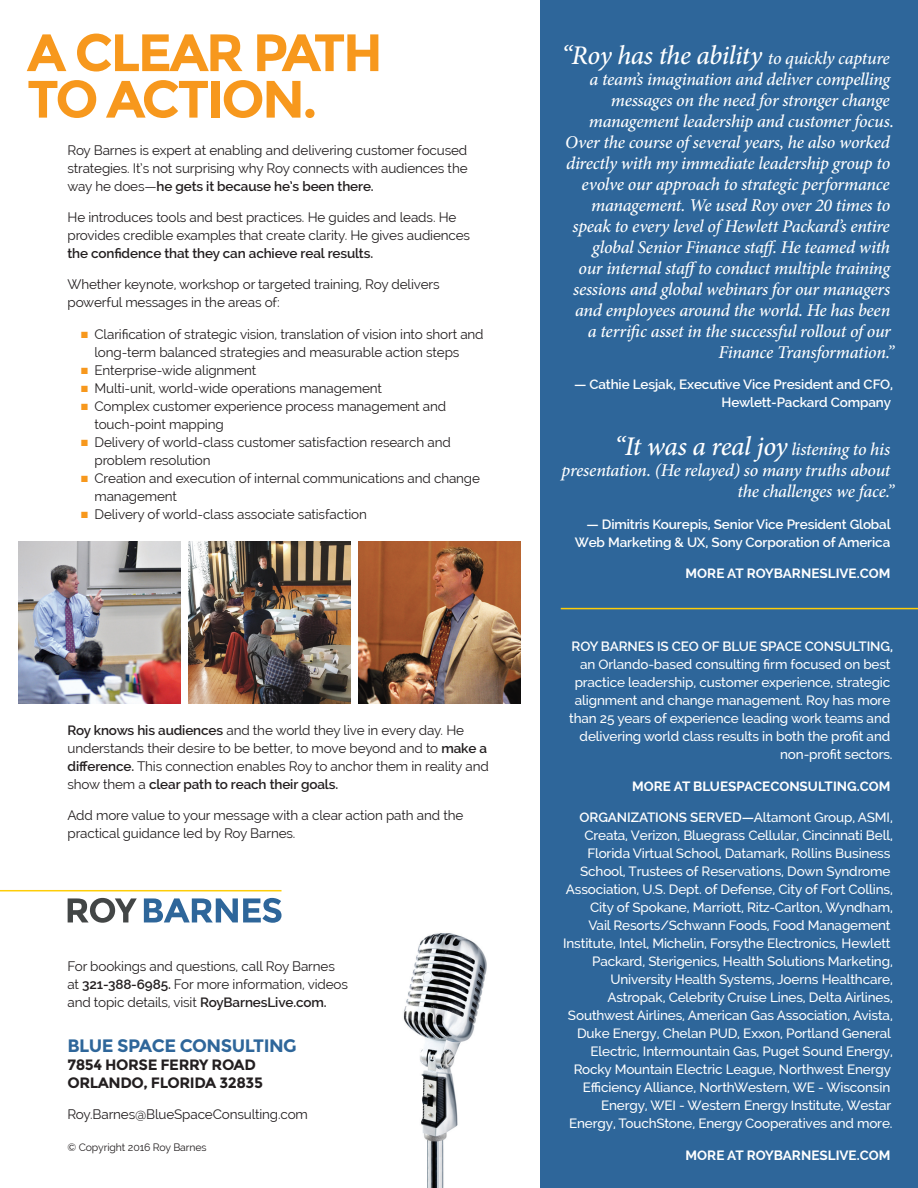
<style>
.page{position:relative;width:918px;height:1188px;background:#fff}
.page>*{position:absolute;margin:0;border:0;box-sizing:border-box;transform-origin:0 0}
.t1{font:700 52.5px/46.5px "Montserrat";letter-spacing:-.05em;color:#f7981d}
.t2{font:italic 500 27px "Minion Pro";letter-spacing:-.015em;color:#fff}
.t3{font:italic 500 18px/21px "Minion Pro";letter-spacing:-.015em;color:#fff;text-align:right}
.t4{font:700 18px "Montserrat";letter-spacing:-.03em;color:#2e669a}
.t5{font:700 15px/18px "Montserrat";letter-spacing:-.03em;color:#231f20}
.t6{font:13.5px/18px "Raleway";letter-spacing:-.01em;color:#231f20}
.t7{font:500 13.5px/18px "Raleway";letter-spacing:-.01em;color:#fff;text-align:right}
.t8{font:600 13.5px/18px "Raleway";letter-spacing:-.01em;color:#fff;text-align:right}
.t9{font:700 13.5px "Raleway";color:#fff}
.t10{font:600 13.5px "Raleway";letter-spacing:-.01em;color:#231f20}
.t11{font:10.5px "Raleway";letter-spacing:-.01em;color:#231f20}
.s1{font-weight:600}
.s2{color:#f7981d}
.s3{font-size:18px}
</style>
<div class="page">
<img style="left:403px;top:933px;width:84px;height:255px">
<svg style="left:68px;top:898px;width:69px;height:25px"></svg>
<svg style="left:144px;top:898px;width:138px;height:25px"></svg>
<hr style="left:0;top:890px;width:282px;height:1px;background:#fecd08">
<div style="left:540px;top:0;width:378px;height:1188px;background:#2e669a"></div>
<hr style="left:561px;top:608px;width:357px;height:1px;background:#fecd08">
<img style="left:358px;top:542px;width:162px;height:162px">
<img style="left:189px;top:542px;width:162px;height:162px">
<img style="left:19px;top:541px;width:162px;height:162px">
<h1 class="t1" style="left:27px;top:30px;width:357px">A CLEAR PATH<br>TO ACTION.</h1>
<p class="t6" style="left:68px;top:141px;width:402px;text-align:justify">Roy Barnes is expert at enabling and delivering customer focused strategies. It’s not surprising why Roy connects with audiences the way he does—<span class="s1">he gets it because he’s been there.</span></p>
<p class="t6" style="left:68px;top:208px;width:404px">He introduces tools and best practices. He guides and leads. He provides credible examples that create clarity. He gives audiences</p>
<p class="t10" style="left:68px;top:245px;width:307px">the confidence that they can achieve real results.</p>
<p class="t6" style="left:68px;top:276px;width:374px">Whether keynote, workshop or targeted training, Roy delivers powerful messages in the areas of:</p>
<p class="t6" style="left:94px;top:325px;width:391px;text-indent:-13px"><span class="s2">■</span> Clarification of strategic vision, translation of vision into short and long-term balanced strategies and measurable action steps</p>
<p class="t6" style="left:81px;top:361px;width:177px"><span class="s2">■</span> Enterprise-wide alignment</p>
<p class="t6" style="left:81px;top:379px;width:302px"><span class="s2">■</span> Multi-unit, world-wide operations management</p>
<p class="t6" style="left:94px;top:397px;width:353px;text-indent:-13px"><span class="s2">■</span> Complex customer experience process management and touch-point mapping</p>
<p class="t6" style="left:94px;top:433px;width:358px;text-indent:-13px"><span class="s2">■</span> Delivery of world-class customer satisfaction research and problem resolution</p>
<p class="t6" style="left:94px;top:469px;width:387px;text-indent:-13px"><span class="s2">■</span> Creation and execution of internal communications and change management</p>
<p class="t6" style="left:81px;top:505px;width:287px"><span class="s2">■</span> Delivery of world-class associate satisfaction</p>
<p class="t6" style="left:68px;top:721px;width:423px"><span class="s1">Roy knows his audiences</span> and the world they live in every day. He understands their desire to be better, to move beyond and to <span class="s1">make a difference.</span> This connection enables Roy to anchor them in reality and show them a <span class="s1">clear path to reach their goals.</span></p>
<p class="t6" style="left:68px;top:807px;width:397px">Add more value to your message with a clear action path and the practical guidance led by Roy Barnes.</p>
<p class="t6" style="left:67px;top:957px;width:282px">For bookings and questions, call Roy Barnes at <span class="s1">321-388-6985.</span> For more information, videos and topic details, visit <span class="s1">RoyBarnesLive.com.</span></p>
<h3 class="t4" style="left:67px;top:1035px;width:231px">BLUE SPACE CONSULTING</h3>
<p class="t5" style="left:67px;top:1055px;width:197px">7854 HORSE FERRY ROAD<br>ORLANDO, FLORIDA 32835</p>
<p class="t6" style="left:67px;top:1105px;width:242px">Roy.Barnes@BlueSpaceConsulting.com</p>
<p class="t11" style="left:67px;top:1141px;width:141px">© Copyright 2016 Roy Barnes</p>
<h2 class="t2" style="left:561px;top:37px;width:330px">“Roy has the ability <span class="s3">to quickly capture</span></h2>
<p class="t3" style="left:565px;top:69px;width:330px">a team’s imagination and deliver compelling messages on the need for stronger change management leadership and customer focus.<br>Over the course of several years, he also worked directly with my immediate leadership group to evolve our approach to strategic performance management. We used Roy over 20 times to speak to every level of Hewlett Packard’s entire global Senior Finance staff. He teamed with<br>our internal staffto conduct multiple training sessions and global webinars for our managers and employees around the world. He has been<br>a terrific asset in the successful rollout of our Finance Transformation.”</p>
<p class="t8" style="left:574px;top:376px;width:320px">— Cathie Lesjak, Executive Vice President and CFO,<br>Hewlett-Packard Company</p>
<h2 class="t2" style="left:615px;top:428px;width:277px">“It was a real joy <span class="s3">listening to his</span></h2>
<h3 class="t3" style="left:562px;top:460px;width:334px">presentation. (He relayed) so many truths about the challenges we face.”</h3>
<p class="t8" style="left:575px;top:515px;width:318px">— Dimitris Kourepis, Senior Vice President Global<br>Web Marketing &amp; UX, Sony Corporation of America</p>
<p class="t9" style="left:686px;top:566px;width:206px">MORE AT ROYBARNESLIVE.COM</p>
<p class="t8" style="left:572px;top:638px;width:323px">ROY BARNES IS CEO OF BLUE SPACE CONSULTING,</p>
<p class="t7" style="left:569px;top:656px;width:325px">an Orlando-based consulting firm focused on best practice leadership, customer experience, strategic alignment and change management. Roy has more than 25 years of experience leading work teams and delivering world class results in both the profit and non-profit sectors.</p>
<p class="t9" style="left:632px;top:778px;width:260px">MORE AT BLUESPACECONSULTING.COM</p>
<p class="t7" style="left:563px;top:809px;width:331px"><span class="s1">ORGANIZATIONS SERVED—</span>Altamont Group, ASMI, Creata, Verizon, Bluegrass Cellular, Cincinnati Bell, Florida Virtual School, Datamark, Rollins Business School, Trustees of Reservations, Down Syndrome Association, U.S. Dept. of Defense, City of Fort Collins, City of Spokane, Marriott, Ritz-Carlton, Wyndham,<br>Vail Resorts/Schwann Foods, Food Management Institute, Intel, Michelin, Forsythe Electronics, Hewlett Packard, Sterigenics, Health Solutions Marketing, University Health Systems, Joerns Healthcare, Astropak, Celebrity Cruise Lines, Delta Airlines, Southwest Airlines, American Gas Association, Avista, Duke Energy, Chelan PUD, Exxon, Portland General Electric, Intermountain Gas, Puget Sound Energy, Rocky Mountain Electric League, Northwest Energy Efficiency Alliance, NorthWestern, WE - Wisconsin Energy, WEI - Western Energy Institute, Westar Energy, TouchStone, Energy Cooperatives and more.</p>
<p class="t9" style="left:686px;top:1147px;width:206px">MORE AT ROYBARNESLIVE.COM</p>
</div>
